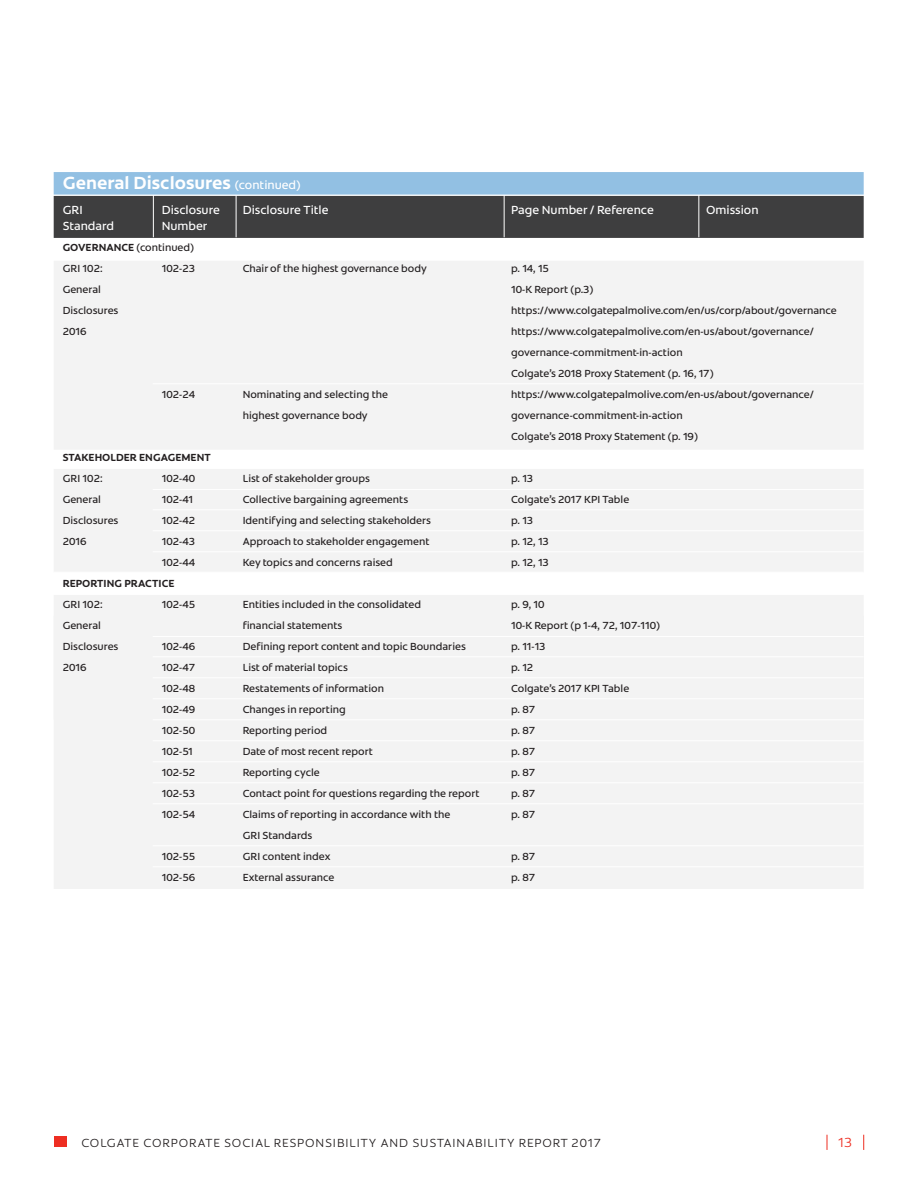
<style>
.page{position:relative;width:918px;height:1188px;background:#fff}
.page>*{position:absolute;margin:0;border:0;box-sizing:border-box;transform-origin:0 0}
.t1{font:700 18px "Colgate Ready";color:#fff}
.t2{font:300 13.5px "Colgate Ready";color:#ee2e22}
.t3{font:12px "Colgate Ready";color:#fff}
.t4{font:300 12px "Colgate Ready";letter-spacing:.08em;color:#231f20}
.GRI_main_text{font:10.5px "Colgate Ready";color:#231f20}
.t5{font:700 10.5px "Colgate Ready";color:#231f20}
.s1{font-weight:400;font-size:12px}
.s2{font-weight:700}
</style>
<div class="page">
<svg style="left:827px;top:1135px;width:1px;height:15px"></svg>
<svg style="left:863px;top:1135px;width:1px;height:15px"></svg>
<div style="left:54px;top:1136px;width:13px;height:11px;background:#ee2e22"></div>
<div style="left:54px;top:172px;width:810px;height:23px;background:#92c0e3"></div>
<div style="left:54px;top:196px;width:810px;height:42px;background:#3e3e3f"></div>
<div style="left:54px;top:261px;width:810px;height:189px;background:#f3f3f3"></div>
<hr style="left:153px;top:383px;width:711px;height:1px;background:#fff">
<div style="left:54px;top:469px;width:810px;height:103px;background:#f3f3f3"></div>
<hr style="left:153px;top:489px;width:711px;height:1px;background:#fff">
<hr style="left:153px;top:509px;width:711px;height:1px;background:#fff">
<hr style="left:153px;top:530px;width:711px;height:1px;background:#fff">
<hr style="left:153px;top:551px;width:711px;height:1px;background:#fff">
<div style="left:54px;top:595px;width:810px;height:294px;background:#f3f3f3"></div>
<hr style="left:153px;top:636px;width:711px;height:1px;background:#fff">
<hr style="left:153px;top:656px;width:711px;height:1px;background:#fff">
<hr style="left:153px;top:677px;width:711px;height:1px;background:#fff">
<hr style="left:153px;top:698px;width:711px;height:1px;background:#fff">
<hr style="left:153px;top:719px;width:711px;height:1px;background:#fff">
<hr style="left:153px;top:740px;width:711px;height:1px;background:#fff">
<hr style="left:153px;top:761px;width:711px;height:1px;background:#fff">
<hr style="left:153px;top:782px;width:711px;height:1px;background:#fff">
<hr style="left:153px;top:803px;width:711px;height:1px;background:#fff">
<hr style="left:153px;top:845px;width:711px;height:1px;background:#fff">
<hr style="left:153px;top:866px;width:711px;height:1px;background:#fff">
<hr style="left:153px;top:195px;width:1px;height:42px;background:#fff">
<hr style="left:236px;top:195px;width:1px;height:42px;background:#fff">
<hr style="left:504px;top:195px;width:1px;height:42px;background:#fff">
<hr style="left:698px;top:195px;width:1px;height:42px;background:#fff">
<p class="t1" style="left:63px;top:169px;width:240px">General Disclosures <span class="s1">(continued)</span></p>
<p class="t3" style="left:63px;top:201px;width:22px">GRI</p>
<p class="t3" style="left:162px;top:201px;width:60px">Disclosure</p>
<p class="t3" style="left:243px;top:201px;width:87px">Disclosure Title</p>
<p class="t3" style="left:511px;top:201px;width:144px">Page Number / Reference</p>
<p class="t3" style="left:706px;top:201px;width:54px">Omission</p>
<p class="t3" style="left:63px;top:217px;width:53px">Standard</p>
<p class="t3" style="left:162px;top:217px;width:47px">Number</p>
<p class="GRI_main_text" style="left:63px;top:240px;width:133px"><span class="s2">GOVERNANCE</span> (continued)</p>
<p class="GRI_main_text" style="left:63px;top:261px;width:41px">GRI 102:</p>
<p class="GRI_main_text" style="left:162px;top:261px;width:35px">102-23</p>
<p class="GRI_main_text" style="left:243px;top:261px;width:186px">Chair of the highest governance body</p>
<p class="GRI_main_text" style="left:511px;top:261px;width:39px">p. 14, 15</p>
<p class="GRI_main_text" style="left:63px;top:282px;width:40px">General</p>
<p class="GRI_main_text" style="left:511px;top:282px;width:84px">10-K Report (p.3)</p>
<p class="GRI_main_text" style="left:63px;top:303px;width:57px">Disclosures</p>
<p class="GRI_main_text" style="left:511px;top:303px;width:327px">https://www.colgatepalmolive.com/en/us/corp/about/governance</p>
<p class="GRI_main_text" style="left:63px;top:324px;width:25px">2016</p>
<p class="GRI_main_text" style="left:511px;top:324px;width:304px">https://www.colgatepalmolive.com/en-us/about/governance/</p>
<p class="GRI_main_text" style="left:511px;top:345px;width:173px">governance-commitment-in-action</p>
<p class="GRI_main_text" style="left:511px;top:366px;width:204px">Colgate’s 2018 Proxy Statement (p. 16, 17)</p>
<p class="GRI_main_text" style="left:162px;top:387px;width:35px">102-24</p>
<p class="GRI_main_text" style="left:243px;top:387px;width:147px">Nominating and selecting the</p>
<p class="GRI_main_text" style="left:511px;top:387px;width:304px">https://www.colgatepalmolive.com/en-us/about/governance/</p>
<p class="GRI_main_text" style="left:243px;top:408px;width:127px">highest governance body</p>
<p class="GRI_main_text" style="left:511px;top:408px;width:173px">governance-commitment-in-action</p>
<p class="GRI_main_text" style="left:511px;top:429px;width:188px">Colgate’s 2018 Proxy Statement (p. 19)</p>
<p class="t5" style="left:63px;top:449px;width:150px">STAKEHOLDER ENGAGEMENT</p>
<p class="GRI_main_text" style="left:63px;top:471px;width:41px">GRI 102:</p>
<p class="GRI_main_text" style="left:162px;top:471px;width:35px">102-40</p>
<p class="GRI_main_text" style="left:243px;top:471px;width:129px">List of stakeholder groups</p>
<p class="GRI_main_text" style="left:511px;top:471px;width:24px">p. 13</p>
<p class="GRI_main_text" style="left:63px;top:492px;width:40px">General</p>
<p class="GRI_main_text" style="left:162px;top:492px;width:33px">102-41</p>
<p class="GRI_main_text" style="left:243px;top:492px;width:167px">Collective bargaining agreements</p>
<p class="GRI_main_text" style="left:511px;top:492px;width:120px">Colgate’s 2017 KPI Table</p>
<p class="GRI_main_text" style="left:63px;top:513px;width:57px">Disclosures</p>
<p class="GRI_main_text" style="left:162px;top:513px;width:35px">102-42</p>
<p class="GRI_main_text" style="left:243px;top:513px;width:190px">Identifying and selecting stakeholders</p>
<p class="GRI_main_text" style="left:511px;top:513px;width:24px">p. 13</p>
<p class="GRI_main_text" style="left:63px;top:534px;width:25px">2016</p>
<p class="GRI_main_text" style="left:162px;top:534px;width:35px">102-43</p>
<p class="GRI_main_text" style="left:243px;top:534px;width:188px">Approach to stakeholder engagement</p>
<p class="GRI_main_text" style="left:511px;top:534px;width:39px">p. 12, 13</p>
<p class="GRI_main_text" style="left:162px;top:555px;width:35px">102-44</p>
<p class="GRI_main_text" style="left:243px;top:555px;width:152px">Key topics and concerns raised</p>
<p class="GRI_main_text" style="left:511px;top:555px;width:39px">p. 12, 13</p>
<p class="t5" style="left:63px;top:575px;width:113px">REPORTING PRACTICE</p>
<p class="GRI_main_text" style="left:63px;top:597px;width:41px">GRI 102:</p>
<p class="GRI_main_text" style="left:162px;top:597px;width:35px">102-45</p>
<p class="GRI_main_text" style="left:243px;top:597px;width:180px">Entities included in the consolidated</p>
<p class="GRI_main_text" style="left:511px;top:597px;width:35px">p. 9, 10</p>
<p class="GRI_main_text" style="left:63px;top:618px;width:40px">General</p>
<p class="GRI_main_text" style="left:243px;top:618px;width:101px">financial statements</p>
<p class="GRI_main_text" style="left:511px;top:618px;width:150px">10-K Report (p 1-4, 72, 107-110)</p>
<p class="GRI_main_text" style="left:63px;top:639px;width:57px">Disclosures</p>
<p class="GRI_main_text" style="left:162px;top:639px;width:35px">102-46</p>
<p class="GRI_main_text" style="left:243px;top:639px;width:225px">Defining report content and topic Boundaries</p>
<p class="GRI_main_text" style="left:511px;top:639px;width:36px">p. 11-13</p>
<p class="GRI_main_text" style="left:63px;top:660px;width:25px">2016</p>
<p class="GRI_main_text" style="left:162px;top:660px;width:35px">102-47</p>
<p class="GRI_main_text" style="left:243px;top:660px;width:107px">List of material topics</p>
<p class="GRI_main_text" style="left:511px;top:660px;width:24px">p. 12</p>
<p class="GRI_main_text" style="left:162px;top:681px;width:35px">102-48</p>
<p class="GRI_main_text" style="left:243px;top:681px;width:143px">Restatements of information</p>
<p class="GRI_main_text" style="left:511px;top:681px;width:120px">Colgate’s 2017 KPI Table</p>
<p class="GRI_main_text" style="left:162px;top:702px;width:35px">102-49</p>
<p class="GRI_main_text" style="left:243px;top:702px;width:105px">Changes in reporting</p>
<p class="GRI_main_text" style="left:511px;top:702px;width:26px">p. 87</p>
<p class="GRI_main_text" style="left:162px;top:723px;width:35px">102-50</p>
<p class="GRI_main_text" style="left:243px;top:723px;width:86px">Reporting period</p>
<p class="GRI_main_text" style="left:511px;top:723px;width:26px">p. 87</p>
<p class="GRI_main_text" style="left:162px;top:744px;width:33px">102-51</p>
<p class="GRI_main_text" style="left:243px;top:744px;width:132px">Date of most recent report</p>
<p class="GRI_main_text" style="left:511px;top:744px;width:26px">p. 87</p>
<p class="GRI_main_text" style="left:162px;top:765px;width:35px">102-52</p>
<p class="GRI_main_text" style="left:243px;top:765px;width:79px">Reporting cycle</p>
<p class="GRI_main_text" style="left:511px;top:765px;width:26px">p. 87</p>
<p class="GRI_main_text" style="left:162px;top:786px;width:35px">102-53</p>
<p class="GRI_main_text" style="left:243px;top:786px;width:238px">Contact point for questions regarding the report</p>
<p class="GRI_main_text" style="left:511px;top:786px;width:26px">p. 87</p>
<p class="GRI_main_text" style="left:162px;top:807px;width:35px">102-54</p>
<p class="GRI_main_text" style="left:243px;top:807px;width:209px">Claims of reporting in accordance with the</p>
<p class="GRI_main_text" style="left:511px;top:807px;width:26px">p. 87</p>
<p class="GRI_main_text" style="left:243px;top:828px;width:71px">GRI Standards</p>
<p class="GRI_main_text" style="left:162px;top:849px;width:35px">102-55</p>
<p class="GRI_main_text" style="left:243px;top:849px;width:89px">GRI content index</p>
<p class="GRI_main_text" style="left:511px;top:849px;width:26px">p. 87</p>
<p class="GRI_main_text" style="left:162px;top:870px;width:35px">102-56</p>
<p class="GRI_main_text" style="left:243px;top:870px;width:93px">External assurance</p>
<p class="GRI_main_text" style="left:511px;top:870px;width:26px">p. 87</p>
<p class="t4" style="left:81px;top:1133px;width:521px">COLGATE CORPORATE SOCIAL RESPONSIBILITY AND SUSTAINABILITY REPORT 2017</p>
<p class="t2" style="left:838px;top:1132px;width:16px">13</p>
</div>
